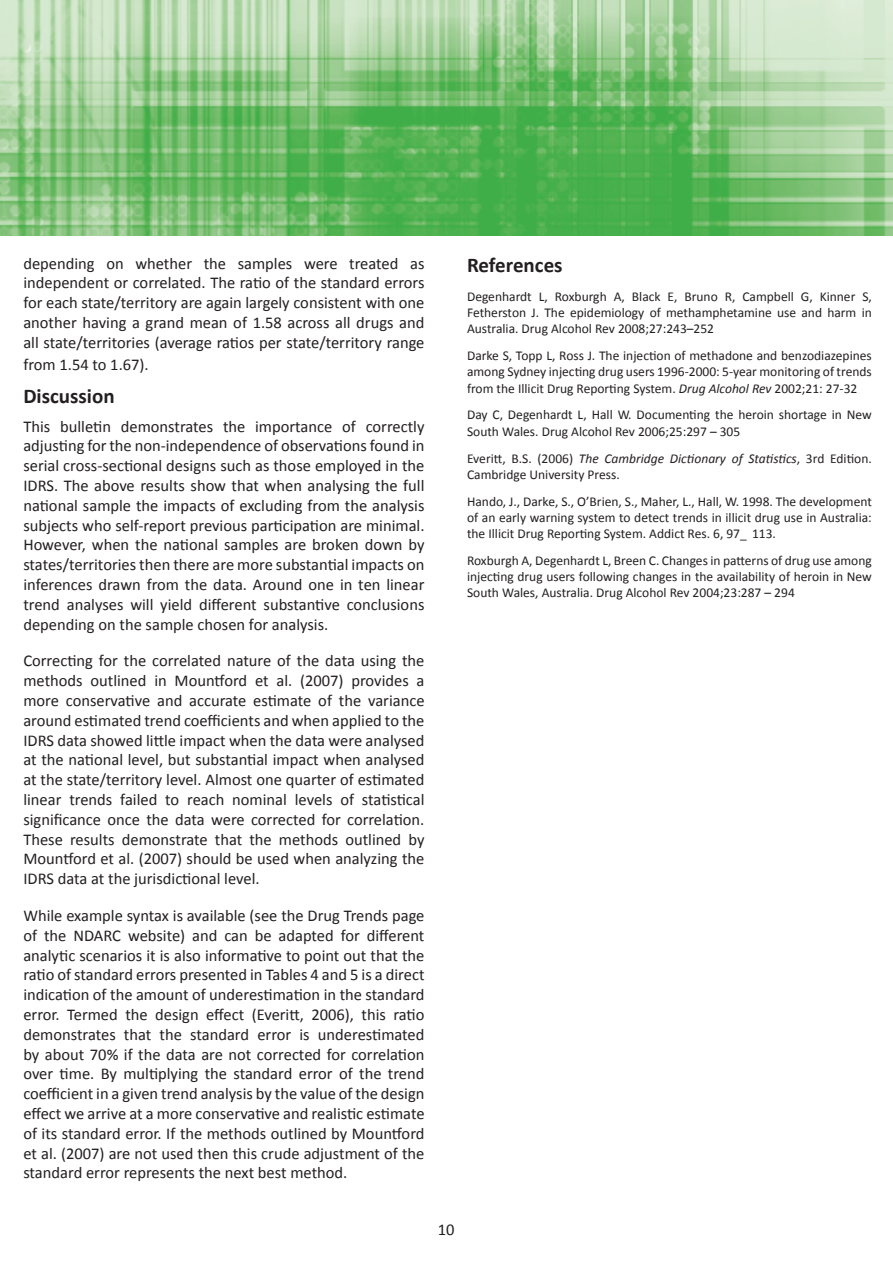
<style>
.page{position:relative;width:893px;height:1263px;background:#fff}
.page>*{position:absolute;margin:0;border:0;box-sizing:border-box;transform-origin:0 0}
.t1{font:700 21px "Calibri";color:#231f20}
.t2{font:16.5px/19.8px "Calibri";color:#231f20;text-align:justify}
.t3{font:13.5px/16.2px "Calibri";color:#231f20;text-align:justify}
.s1{font-style:italic}
.s2{color:#fff}
</style>
<div class="page">
<img style="left:0;top:0;width:893px;height:236px">
<p class="t2" style="left:23px;top:253px;width:403px">depending on whether the samples were treated as independent or correlated. The ratio of the standard errors for each state/territory are again largely consistent with one another having a grand mean of 1.58 across all drugs and all state/territories (average ratios per state/territory range</p>
<p class="t2" style="left:23px;top:353px;width:127px">from 1.54 to 1.67).</p>
<p class="t1" style="left:23px;top:383px;width:93px">Discussion</p>
<p class="t2" style="left:23px;top:415px;width:403px">This bulletin demonstrates the importance of correctly adjusting for the non-independence of observations found in serial cross-sectional designs such as those employed in the IDRS. The above results show that when analysing the full national sample the impacts of excluding from the analysis subjects who self-report previous participation are minimal.<br>However, when the national samples are broken down by states/territories then there are more substantial impacts on inferences drawn from the data. Around one in ten linear trend analyses will yield different substantive conclusions depending on the sample chosen for analysis.</p>
<p class="t2" style="left:23px;top:650px;width:403px">Correcting for the correlated nature of the data using the methods outlined in Mountford et al. (2007) provides a more conservative and accurate estimate of the variance around estimated trend coefficients and when applied to the IDRS data showed little impact when the data were analysed at the national level, but substantial impact when analysed at the state/territory level. Almost one quarter of estimated linear trends failed to reach nominal levels of statistical significance once the data were corrected for correlation.<br>These results demonstrate that the methods outlined by Mountford et al. (2007) should be used when analyzing the IDRS data at the jurisdictional level.</p>
<p class="t2" style="left:23px;top:905px;width:403px">While example syntax is available (see the Drug Trends page of the NDARC website) and can be adapted for different analytic scenarios it is also informative to point out that the ratio of standard errors presented in Tables 4 and 5 is a direct indication of the amount of underestimation in the standard error. Termed the design effect (Everitt, 2006), this ratio demonstrates that the standard error is underestimated by about 70% if the data are not corrected for correlation over time. By multiplying the standard error of the trend coefficient in a given trend analysis by the value of the design effect we arrive at a more conservative and realistic estimate of its standard error. If the methods outlined by Mountford et al. (2007) are not used then this crude adjustment of the standard error represents the next best method.</p>
<p class="t1" style="left:467px;top:252px;width:97px">References</p>
<p class="t3" style="left:467px;top:288px;width:406px">Degenhardt L, Roxburgh A, Black E, Bruno R, Campbell G, Kinner S, Fetherston J. The epidemiology of methamphetamine use and harm in Australia. Drug Alcohol Rev 2008;27:243–252</p>
<p class="t3" style="left:467px;top:347px;width:406px">Darke S, Topp L, Ross J. The injection of methadone and benzodiazepines among Sydney injecting drug users 1996-2000: 5-year monitoring of trends from the Illicit Drug Reporting System. <span class="s1">Drug Alcohol Rev</span> 2002;21: 27-32</p>
<p class="t3" style="left:467px;top:406px;width:406px">Day C, Degenhardt L, Hall W. Documenting the heroin shortage in New<br>South Wales. Drug Alcohol Rev 2006;25:297 – 305</p>
<p class="t3" style="left:467px;top:449px;width:406px">Everitt, B.S. (2006) <span class="s1">The Cambridge Dictionary of Statistics</span>, 3rd Edition.<br>Cambridge University Press.</p>
<p class="t3" style="left:467px;top:492px;width:406px">Hando, J., Darke, S., O’Brien, S., Maher, L., Hall, W. 1998. The development of an early warning system to detect trends in illicit drug use in Australia: the Illicit Drug Reporting System. Addict Res. 6, 97_<span class="s2">/</span>113.</p>
<p class="t3" style="left:467px;top:551px;width:406px">Roxburgh A, Degenhardt L, Breen C. Changes in patterns of drug use among injecting drug users following changes in the availability of heroin in New South Wales, Australia. Drug Alcohol Rev 2004;23:287 – 294</p>
<p class="t2" style="left:438px;top:1219px;width:18px">10</p>
</div>
